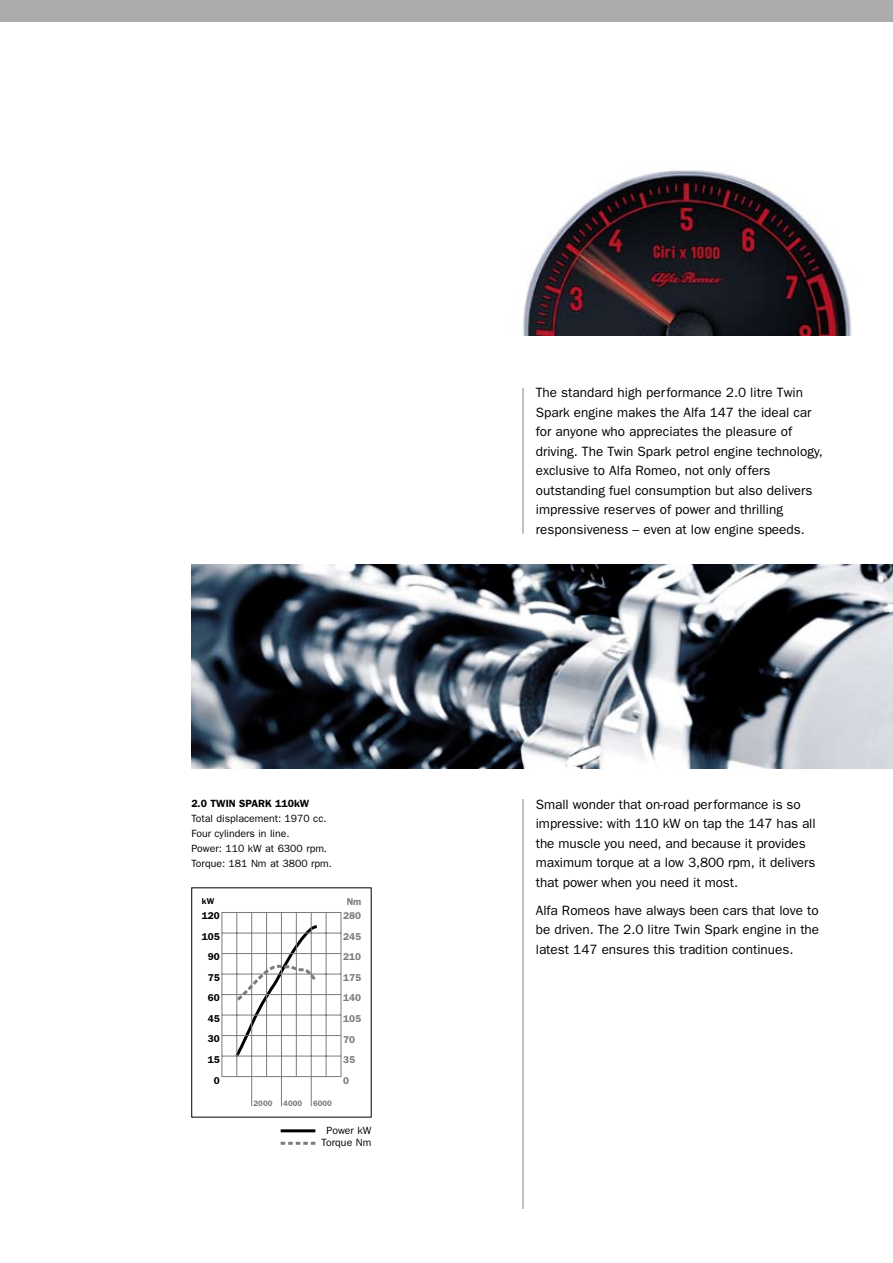
<style>
.page{position:relative;width:893px;height:1263px;background:#fff}
.page>*{position:absolute;margin:0;border:0;box-sizing:border-box;transform-origin:0 0}
.t1{font:13.5px/19.5px "Franklin Gothic";color:#000}
.t2{font:10.5px/15px "Franklin Gothic";color:#000}
.t3{font:600 10.5px "Franklin Gothic";color:#000}
.t4{font:600 10.05px/20.7px "Franklin Gothic";color:#7c7c7c}
.t5{font:600 10.05px "Franklin Gothic";color:#000}
.t6{font:600 8.4px "Franklin Gothic";color:#000}
.t7{font:600 7.8px "Franklin Gothic";color:#7c7c7c}
</style>
<div class="page">
<img style="left:191px;top:564px;width:702px;height:204px">
<img style="left:523px;top:170px;width:329px;height:165px">
<hr style="left:522px;top:799px;width:2px;height:410px;background:#acacac">
<hr style="left:522px;top:388px;width:2px;height:146px;background:#acacac">
<div style="left:0;top:0;width:893px;height:21px;background:#acacac"></div>
<svg style="left:221px;top:912px;width:121px;height:195px"></svg>
<hr style="left:281px;top:1129px;width:34px;height:3px;background:#000">
<svg style="left:281px;top:1142px;width:34px;height:3px"></svg>
<p class="t3" style="left:191px;top:797px;width:120px">2.0 TWIN SPARK 110kW</p>
<p class="t2" style="left:191px;top:811px;width:142px">Total displacement: 1970 cc.<br>Four cylinders in line.<br>Power: 110 kW at 6300 rpm.<br>Torque: 181 Nm at 3800 rpm.</p>
<p class="t6" style="left:202px;top:896px;width:14px">kW</p>
<p class="t4" style="left:347px;top:891px;width:16px">Nm</p>
<p class="t5" style="left:202px;top:910px;width:19px">120</p>
<p class="t4" style="left:343px;top:905px;width:19px">280</p>
<p class="t5" style="left:202px;top:930px;width:19px">105</p>
<p class="t4" style="left:343px;top:926px;width:19px">245</p>
<p class="t5" style="left:208px;top:951px;width:13px">90</p>
<p class="t4" style="left:343px;top:946px;width:19px">210</p>
<p class="t5" style="left:208px;top:971px;width:13px">75</p>
<p class="t4" style="left:343px;top:967px;width:19px">175</p>
<p class="t5" style="left:208px;top:992px;width:13px">60</p>
<p class="t4" style="left:343px;top:987px;width:19px">140</p>
<p class="t5" style="left:208px;top:1012px;width:13px">45</p>
<p class="t4" style="left:343px;top:1008px;width:19px">105</p>
<p class="t5" style="left:208px;top:1033px;width:13px">30</p>
<p class="t4" style="left:343px;top:1028px;width:13px">70</p>
<p class="t5" style="left:208px;top:1053px;width:13px">15</p>
<p class="t4" style="left:343px;top:1049px;width:13px">35<br>0</p>
<p class="t5" style="left:214px;top:1074px;width:7px">0</p>
<p class="t7" style="left:254px;top:1099px;width:20px">2000</p>
<p class="t7" style="left:283px;top:1099px;width:20px">4000</p>
<p class="t7" style="left:313px;top:1099px;width:20px">6000</p>
<p class="t2" style="left:322px;top:1124px;width:51px;line-height:12px;text-align:center">Power kW<br>Torque Nm</p>
<p class="t1" style="left:536px;top:382px;width:289px">The standard high performance 2.0 litre Twin Spark engine makes the Alfa 147 the ideal car for anyone who appreciates the pleasure of driving. The Twin Spark petrol engine technology, exclusive to Alfa Romeo, not only offers outstanding fuel consumption but also delivers impressive reserves of power and thrilling responsiveness – even at low engine speeds.</p>
<p class="t1" style="left:536px;top:794px;width:281px">Small wonder that on-road performance is so impressive: with 110 kW on tap the 147 has all the muscle you need, and because it provides maximum torque at a low 3,800 rpm, it delivers that power when you need it most.</p>
<p class="t1" style="left:536px;top:900px;width:285px;text-align:justify">Alfa Romeos have always been cars that love to be driven. The 2.0 litre Twin Spark engine in the latest 147 ensures this tradition continues.</p>
</div>
